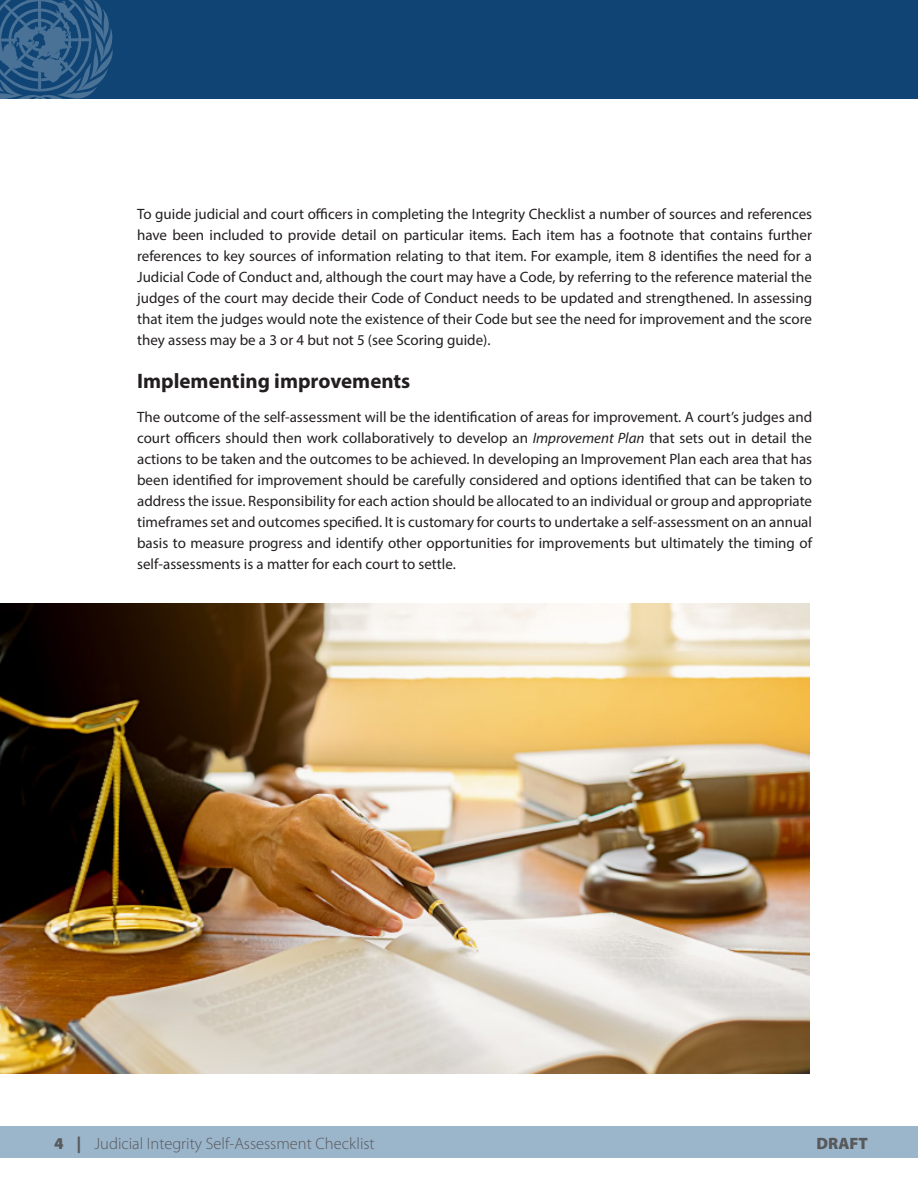
<style>
.page{position:relative;width:918px;height:1188px;background:#fff}
.page>*{position:absolute;margin:0;border:0;box-sizing:border-box;transform-origin:0 0}
.t1{font:700 21px "Myriad Pro";color:#231f20}
.t2{font:300 16.5px "Myriad Pro";color:#58595b}
.t3{font:900 16.5px "Myriad Pro";color:#58595b}
.t4{font:15px/21px "Myriad Pro";color:#231f20;text-align:justify}
.s1{font-style:italic}
.s2{font-weight:900}
</style>
<div class="page">
<div style="left:0;top:1126px;width:918px;height:32px;background:#9bb5cb"></div>
<div style="left:0;top:0;width:918px;height:99px;background:#0f4475"></div>
<img style="left:0;top:604px;width:810px;height:470px">
<svg style="left:0;top:0;width:113px;height:99px"></svg>
<p class="t4" style="left:137px;top:204px;width:677px">To guide judicial and court officers in completing the Integrity Checklist a number of sources and references have been included to provide detail on particular items. Each item has a footnote that contains further references to key sources of information relating to that item. For example, item 8 identifies the need for a Judicial Code of Conduct and, although the court may have a Code, by referring to the reference material the judges of the court may decide their Code of Conduct needs to be updated and strengthened. In assessing that item the judges would note the existence of their Code but see the need for improvement and the score they assess may be a 3 or 4 but not 5 (see Scoring guide).</p>
<p class="t1" style="left:137px;top:367px;width:275px">Implementing improvements</p>
<p class="t4" style="left:137px;top:406px;width:677px">The outcome of the self-assessment will be the identification of areas for improvement. A court’s judges and court officers should then work collaboratively to develop an <span class="s1">Improvement Plan</span> that sets out in detail the actions to be taken and the outcomes to be achieved. In developing an Improvement Plan each area that has been identified for improvement should be carefully considered and options identified that can be taken to address the issue. Responsibility for each action should be allocated to an individual or group and appropriate timeframes set and outcomes specified. It is customary for courts to undertake a self-assessment on an annual basis to measure progress and identify other opportunities for improvements but ultimately the timing of self-assessments is a matter for each court to settle.</p>
<p class="t2" style="left:54px;top:1135px;width:322px"><span class="s2">4 |</span> Judicial Integrity Self-Assessment Checklist</p>
<p class="t3" style="left:816px;top:1134px;width:53px">DRAFT</p>
</div>
